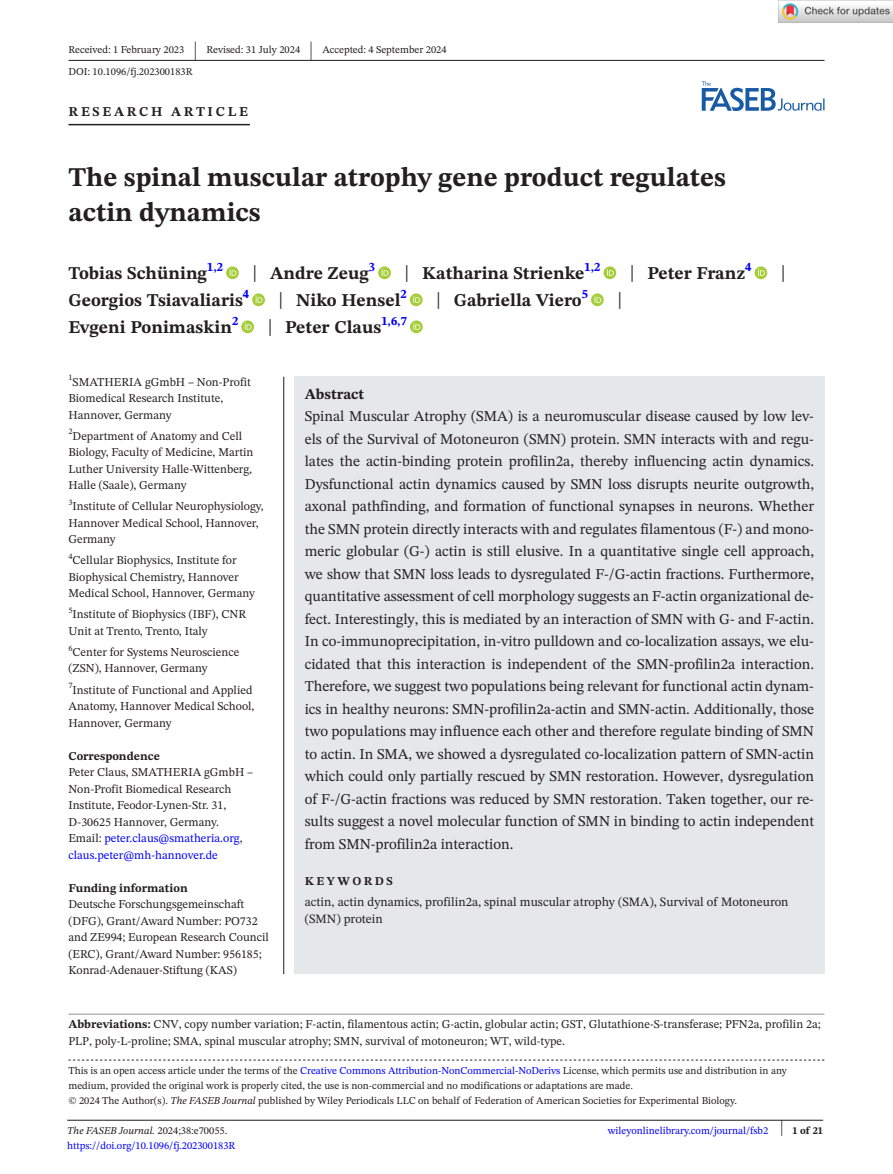
<style>
.page{position:relative;width:893px;height:1174px;background:#fff}
.page>*{position:absolute;margin:0;border:0;box-sizing:border-box;transform-origin:0 0}
.t1{font:700 27px/34.5px "STIX Two Text";color:#231f20}
.t2{font:25.65px "STIX Two Text";color:#231f20;scale:.49 1}
.t3{font:23.4px "STIX Two Text";color:#231f20;scale:.77 1}
.t4{font:700 18px "STIX Two Text";color:#231f20}
.t5{font:15px/22.5px "STIX Two Text";letter-spacing:-.005em;color:#231f20;text-align:justify}
.t6{font:700 15px "STIX Two Text";letter-spacing:-.005em;color:#231f20}
.t7{font:700 13.5px "STIX Two Text";letter-spacing:.2em;color:#231f20}
.t8{font:12.75px/17.2px "STIX Two Text";color:#231f20}
.t9{font:12px/16.5px "STIX Two Text";color:#231f20}
.t10{font:700 12px "STIX Two Text";color:#231f20}
.t11{font:700 12px "STIX Two Text";letter-spacing:.2em;color:#231f20}
.t12{font:10.5px/15px "STIX Two Text";color:#231f20}
.t13{font:10.5px "STIX Two Text";color:#00f}
.t14{font:italic 10.5px "STIX Two Text";color:#231f20}
.t15{font:700 10.5px "STIX Two Text";color:#231f20}
.s1{font-weight:400;font-size:23.4px}
.s2{color:#00f}
.s3{font-weight:700}
.s4{font-style:italic}
.s5{font-style:normal}
.s6{font-weight:400;font-size:22.2px}
</style>
<div class="page">
<hr style="left:67px;top:1119px;width:756px;height:1px;background:#231f20">
<svg style="left:702px;top:81px;width:122px;height:30px"></svg>
<hr style="left:68px;top:60px;width:756px;height:1px;background:#231f20">
<hr style="left:68px;top:124px;width:182px;height:1px;background:#231f20">
<svg style="left:226px;top:266px;width:13px;height:13px"></svg>
<svg style="left:230px;top:269px;width:6px;height:7px"></svg>
<svg style="left:378px;top:266px;width:13px;height:13px"></svg>
<svg style="left:382px;top:269px;width:6px;height:7px"></svg>
<svg style="left:603px;top:266px;width:13px;height:13px"></svg>
<svg style="left:607px;top:269px;width:7px;height:7px"></svg>
<svg style="left:754px;top:266px;width:13px;height:13px"></svg>
<svg style="left:758px;top:269px;width:7px;height:7px"></svg>
<svg style="left:252px;top:293px;width:13px;height:13px"></svg>
<svg style="left:256px;top:296px;width:7px;height:7px"></svg>
<svg style="left:410px;top:293px;width:13px;height:13px"></svg>
<svg style="left:413px;top:296px;width:7px;height:7px"></svg>
<svg style="left:591px;top:293px;width:13px;height:13px"></svg>
<svg style="left:594px;top:296px;width:7px;height:7px"></svg>
<svg style="left:241px;top:320px;width:13px;height:13px"></svg>
<svg style="left:245px;top:323px;width:7px;height:7px"></svg>
<svg style="left:410px;top:320px;width:13px;height:13px"></svg>
<svg style="left:413px;top:323px;width:7px;height:7px"></svg>
<div style="left:294px;top:377px;width:530px;height:597px;background:#e6e7e9"></div>
<hr style="left:283px;top:377px;width:1px;height:597px;background:#231f20">
<svg style="left:68px;top:1059px;width:756px;height:1px"></svg>
<hr style="left:68px;top:1013px;width:756px;height:1px;background:#939598">
<img style="left:779px;top:0;width:114px;height:23px">
<p class="t12" style="left:68px;top:42px;width:117px">Received: 1 February 2023</p>
<h2 class="t2" style="left:194px;top:32px;width:8px">|</h2>
<p class="t12" style="left:206px;top:42px;width:95px">Revised: 31 July 2024</p>
<h2 class="t2" style="left:310px;top:32px;width:8px">|</h2>
<p class="t12" style="left:322px;top:42px;width:126px">Accepted: 4 September 2024</p>
<p class="t12" style="left:68px;top:64px;width:126px">DOI: 10.1096/fj.202300183R</p>
<p class="t7" style="left:68px;top:101px;width:181px">RESEARCH ARTICLE</p>
<h1 class="t1" style="left:68px;top:161px;width:659px">The spinal muscular atrophy gene product regulates actin dynamics</h1>
<p class="t4" style="left:68px;top:260px;width:156px">Tobias Schüning<sup>1,2</sup></p>
<p class="t4" style="left:253px;top:260px;width:124px"><span class="s1">|</span> Andre Zeug<sup>3</sup></p>
<p class="t4" style="left:405px;top:260px;width:197px"><span class="s1">|</span> Katharina Strienke<sup>1,2</sup></p>
<p class="t4" style="left:630px;top:260px;width:123px"><span class="s1">|</span> Peter Franz<sup>4</sup></p>
<h3 class="t3" style="left:781px;top:257px;width:8px">|</h3>
<p class="t4" style="left:68px;top:287px;width:182px">Georgios Tsiavaliaris<sup>4</sup></p>
<p class="t4" style="left:279px;top:287px;width:130px"><span class="s1">|</span> Niko Hensel<sup>2</sup></p>
<p class="t4" style="left:436px;top:287px;width:153px"><span class="s1">|</span> Gabriella Viero<sup>5</sup></p>
<h3 class="t3" style="left:617px;top:284px;width:8px">|</h3>
<p class="t4" style="left:68px;top:314px;width:171px">Evgeni Ponimaskin<sup>2</sup></p>
<p class="t4" style="left:268px;top:314px;width:141px"><span class="s1">|</span> Peter Claus<sup>1,6,7</sup></p>
<p class="t9" style="left:68px;top:373px;width:184px"><sup>1</sup>SMATHERIA gGmbH – Non-Profit<br>Biomedical Research Institute,<br>Hannover, Germany</p>
<p class="t9" style="left:68px;top:427px;width:187px"><sup>2</sup>Department of Anatomy and Cell Biology, Faculty of Medicine, Martin Luther University Halle-Wittenberg, Halle (Saale), Germany</p>
<p class="t9" style="left:68px;top:498px;width:197px"><sup>3</sup>Institute of Cellular Neurophysiology,<br>Hannover Medical School, Hannover,<br>Germany</p>
<p class="t9" style="left:68px;top:552px;width:188px"><sup>4</sup>Cellular Biophysics, Institute for<br>Biophysical Chemistry, Hannover<br>Medical School, Hannover, Germany</p>
<p class="t9" style="left:68px;top:606px;width:179px"><sup>5</sup>Institute of Biophysics (IBF), CNR<br>Unit at Trento, Trento, Italy</p>
<p class="t9" style="left:68px;top:643px;width:172px"><sup>6</sup>Center for Systems Neuroscience (ZSN), Hannover, Germany</p>
<p class="t9" style="left:68px;top:681px;width:188px"><sup>7</sup>Institute of Functional and Applied<br>Anatomy, Hannover Medical School,<br>Hannover, Germany</p>
<p class="t10" style="left:68px;top:747px;width:93px">Correspondence</p>
<p class="t9" style="left:68px;top:763px;width:186px">Peter Claus, SMATHERIA gGmbH –<br>Non-Profit Biomedical Research<br>Institute, Feodor-Lynen-Str. 31,<br>D-30625 Hannover, Germany.<br>Email: <span class="s2">peter.claus@smatheria.org</span>, <span class="s2">claus.peter@mh-hannover.de</span></p>
<p class="t10" style="left:68px;top:879px;width:121px">Funding information</p>
<p class="t9" style="left:68px;top:895px;width:202px">Deutsche Forschungsgemeinschaft (DFG), Grant/Award Number: PO732 and ZE994; European Research Council (ERC), Grant/Award Number: 956185; Konrad-Adenauer-Stiftung (KAS)</p>
<p class="t6" style="left:305px;top:383px;width:61px">Abstract</p>
<p class="t5" style="left:305px;top:405px;width:511px">Spinal Muscular Atrophy (SMA) is a neuromuscular disease caused by low lev&shy;els of the Survival of Motoneuron (SMN) protein. SMN interacts with and regu&shy;lates the actin-binding protein profilin2a, thereby influencing actin dynamics.<br>Dysfunctional actin dynamics caused by SMN loss disrupts neurite outgrowth, axonal pathfinding, and formation of functional synapses in neurons. Whether the SMN protein directly interacts with and regulates filamentous (F-) and mono&shy;meric globular (G-) actin is still elusive. In a quantitative single cell approach, we show that SMN loss leads to dysregulated F-/G-actin fractions. Furthermore, quantitative assessment of cell morphology suggests an F-actin organizational de&shy;fect. Interestingly, this is mediated by an interaction of SMN with G- and F-actin.<br>In co-immunoprecipitation, in-vitro pulldown and co-localization assays, we elu&shy;cidated that this interaction is independent of the SMN-profilin2a interaction.<br>Therefore, we suggest two populations being relevant for functional actin dynam&shy;ics in healthy neurons: SMN-profilin2a-actin and SMN-actin. Additionally, those two populations may influence each other and therefore regulate binding of SMN to actin. In SMA, we showed a dysregulated co-localization pattern of SMN-actin which could only partially rescued by SMN restoration. However, dysregulation of F-/G-actin fractions was reduced by SMN restoration. Taken together, our re&shy;sults suggest a novel molecular function of SMN in binding to actin independent from SMN-profilin2a interaction.</p>
<p class="t11" style="left:305px;top:872px;width:90px">KEYWORDS</p>
<p class="t8" style="left:305px;top:893px;width:485px">actin, actin dynamics, profilin2a, spinal muscular atrophy (SMA), Survival of Motoneuron (SMN) protein</p>
<p class="t9" style="left:68px;top:1015px;width:754px"><span class="s3">Abbreviations:</span> CNV, copy number variation; F-actin, filamentous actin; G-actin, globular actin; GST, Glutathione-S-transferase; PFN2a, profilin 2a;<br>PLP, poly-L-proline; SMA, spinal muscular atrophy; SMN, survival of motoneuron; WT, wild-type.</p>
<p class="t12" style="left:68px;top:1063px;width:720px">This is an open access article under the terms of the <span class="s2">Creative Commons Attribution-NonCommercial-NoDerivs</span> License, which permits use and distribution in any medium, provided the original work is properly cited, the use is non-commercial and no modifications or adaptations are made.<br>© 2024 The Author(s). <span class="s4">The FASEB Journal</span> published by Wiley Periodicals LLC on behalf of Federation of American Societies for Experimental Biology.</p>
<p class="t14" style="left:67px;top:1123px;width:162px">The FASEB Journal. <span class="s5">2024;38:e70055.</span></p>
<p class="t15" style="left:780px;top:1123px;width:45px"><span class="s6">|</span> 1 of 21</p>
<p class="t13" style="left:67px;top:1138px;width:170px">https://doi.org/10.1096/fj.202300183R</p>
<p class="t13" style="left:608px;top:1123px;width:162px">wileyonlinelibrary.com/journal/fsb2</p>
</div>
